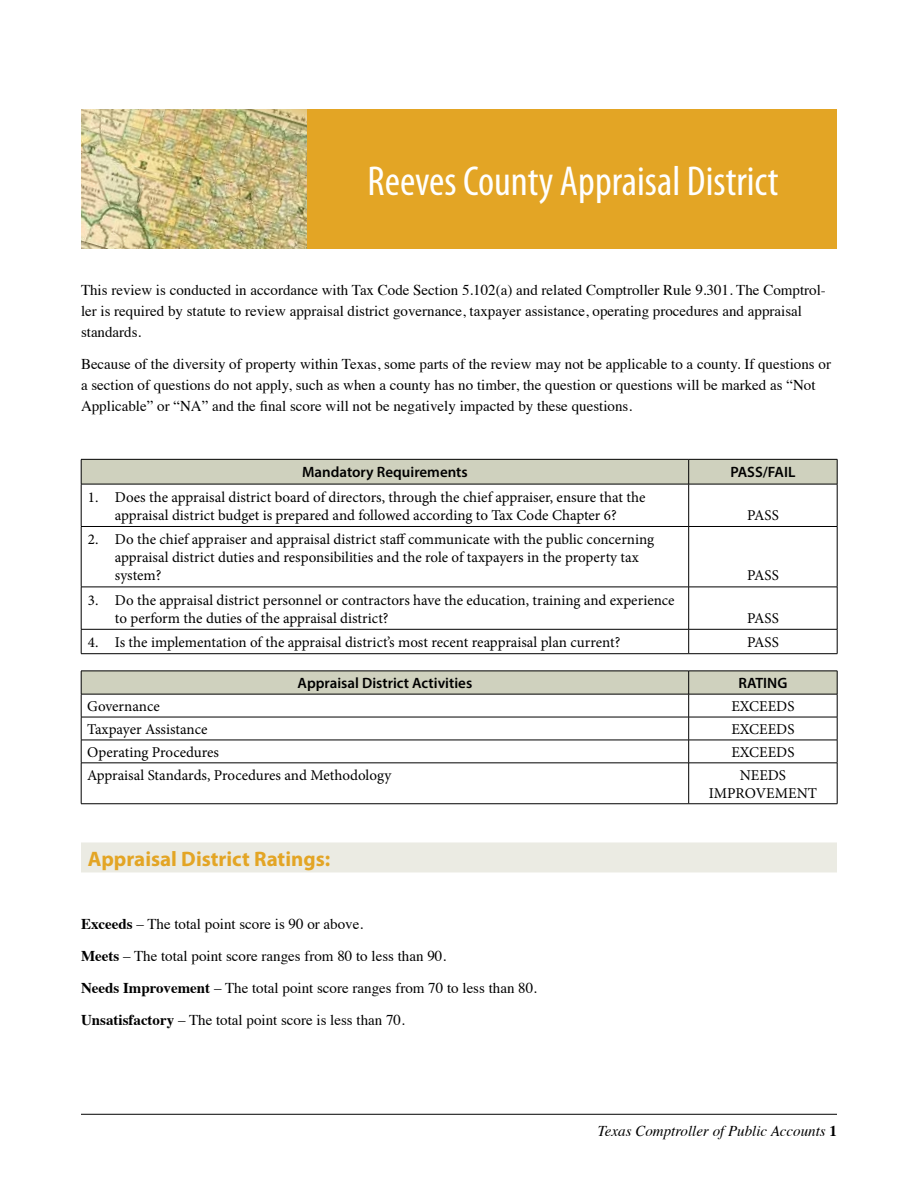
<style>
.page{position:relative;width:918px;height:1188px;background:#fff}
.page>*{position:absolute;margin:0;border:0;box-sizing:border-box;transform-origin:0 0}
.t1{font:condensed 42px "Myriad Pro";color:#fff}
.t2{font:700 21px "Myriad Pro";color:#e3a525}
.t3{font:15px/21px "Times";color:#000}
.t4{font:15px/18px "Minion Pro";color:#000;text-align:center}
.t5{font:600 15px "Myriad Pro";color:#000}
.t6{font:italic 15px "Times";color:#000}
.s1{font-weight:700}
.s2{font-weight:700;font-style:normal}
</style>
<div class="page">
<hr style="left:81px;top:1114px;width:756px;height:1px;background:#000">
<img style="left:81px;top:110px;width:226px;height:139px">
<div style="left:307px;top:110px;width:530px;height:139px;background:#e3a525"></div>
<div style="left:81px;top:842px;width:756px;height:30px;background:#ebebe3"></div>
<svg style="left:81px;top:459px;width:757px;height:25px;background:#c3c5b3"></svg>
<hr style="left:81px;top:484px;width:608px;height:1px;background:#000">
<hr style="left:81px;top:484px;width:1px;height:42px;background:#000">
<hr style="left:689px;top:484px;width:148px;height:1px;background:#000">
<hr style="left:688px;top:484px;width:1px;height:42px;background:#000">
<hr style="left:837px;top:484px;width:1px;height:42px;background:#000">
<hr style="left:81px;top:526px;width:608px;height:1px;background:#000">
<hr style="left:81px;top:527px;width:1px;height:60px;background:#000">
<hr style="left:689px;top:526px;width:148px;height:1px;background:#000">
<hr style="left:688px;top:527px;width:1px;height:60px;background:#000">
<hr style="left:837px;top:527px;width:1px;height:60px;background:#000">
<hr style="left:81px;top:587px;width:608px;height:1px;background:#000">
<hr style="left:81px;top:587px;width:1px;height:42px;background:#000">
<hr style="left:689px;top:587px;width:148px;height:1px;background:#000">
<hr style="left:688px;top:587px;width:1px;height:42px;background:#000">
<hr style="left:837px;top:587px;width:1px;height:42px;background:#000">
<hr style="left:81px;top:629px;width:608px;height:1px;background:#000">
<svg style="left:81px;top:629px;width:1px;height:24px"></svg>
<hr style="left:689px;top:629px;width:148px;height:1px;background:#000">
<svg style="left:688px;top:629px;width:1px;height:24px"></svg>
<svg style="left:837px;top:629px;width:1px;height:25px"></svg>
<hr style="left:81px;top:653px;width:608px;height:1px;background:#000">
<hr style="left:689px;top:653px;width:148px;height:1px;background:#000">
<svg style="left:81px;top:671px;width:757px;height:92px"></svg>
<hr style="left:81px;top:763px;width:608px;height:1px;background:#000">
<hr style="left:81px;top:763px;width:1px;height:41px;background:#000">
<hr style="left:689px;top:763px;width:148px;height:1px;background:#000">
<hr style="left:688px;top:763px;width:1px;height:41px;background:#000">
<hr style="left:837px;top:763px;width:1px;height:41px;background:#000">
<hr style="left:81px;top:803px;width:608px;height:1px;background:#000">
<hr style="left:689px;top:803px;width:148px;height:1px;background:#000">
<h1 class="t1" style="left:368px;top:158px;width:413px">Reeves County Appraisal District</h1>
<p class="t3" style="left:81px;top:278px;width:746px">This review is conducted in accordance with Tax Code Section 5.102(a) and related Comptroller Rule 9.301. The Comptrol&shy;ler is required by statute to review appraisal district governance, taxpayer assistance, operating procedures and appraisal standards.</p>
<p class="t3" style="left:81px;top:352px;width:752px">Because of the diversity of property within Texas, some parts of the review may not be applicable to a county. If questions or a section of questions do not apply, such as when a county has no timber, the question or questions will be marked as “Not<br>Applicable” or “NA” and the final score will not be negatively impacted by these questions.</p>
<p class="t5" style="left:302px;top:463px;width:167px">Mandatory Requirements</p>
<p class="t5" style="left:730px;top:463px;width:66px">PASS/FAIL</p>
<p class="t4" style="left:88px;top:488px;width:559px">1. Does the appraisal district board of directors, through the chief appraiser, ensure that the appraisal district budget is prepared and followed according to Tax Code Chapter 6?</p>
<p class="t4" style="left:747px;top:506px;width:33px">PASS</p>
<p class="t4" style="left:115px;top:530px;width:541px;text-align:left;text-indent:-27px">2. Do the chief appraiser and appraisal district staff communicate with the public concerning appraisal district duties and responsibilities and the role of taxpayers in the property tax system?</p>
<p class="t4" style="left:115px;top:591px;width:561px;text-align:left;text-indent:-27px">3. Do the appraisal district personnel or contractors have the education, training and experience to perform the duties of the appraisal district?</p>
<p class="t4" style="left:747px;top:566px;width:33px">PASS</p>
<p class="t4" style="left:747px;top:609px;width:33px">PASS</p>
<p class="t4" style="left:88px;top:633px;width:534px">4. Is the implementation of the appraisal district’s most recent reappraisal plan current?</p>
<p class="t4" style="left:747px;top:633px;width:33px">PASS</p>
<p class="t5" style="left:298px;top:674px;width:176px">Appraisal District Activities</p>
<p class="t5" style="left:738px;top:674px;width:50px">RATING</p>
<p class="t4" style="left:87px;top:697px;width:74px">Governance</p>
<p class="t4" style="left:731px;top:697px;width:65px">EXCEEDS</p>
<p class="t4" style="left:87px;top:720px;width:122px">Taxpayer Assistance</p>
<p class="t4" style="left:731px;top:720px;width:65px">EXCEEDS</p>
<p class="t4" style="left:87px;top:743px;width:133px">Operating Procedures</p>
<p class="t4" style="left:731px;top:743px;width:65px">EXCEEDS</p>
<p class="t4" style="left:87px;top:766px;width:306px">Appraisal Standards, Procedures and Methodology</p>
<p class="t4" style="left:709px;top:766px;width:110px">NEEDS<br>IMPROVEMENT</p>
<h2 class="t2" style="left:88px;top:847px;width:244px">Appraisal District Ratings:</h2>
<p class="t3" style="left:81px;top:907px;width:458px;line-height:31.8px"><span class="s1">Exceeds</span> – The total point score is 90 or above.<br><span class="s1">Meets</span> – The total point score ranges from 80 to less than 90.<br><span class="s1">Needs Improvement</span> – The total point score ranges from 70 to less than 80.<br><span class="s1">Unsatisfactory</span> – The total point score is less than 70.</p>
<p class="t6" style="left:598px;top:1118px;width:241px">Texas Comptroller of Public Accounts <span class="s2">1</span></p>
</div>
